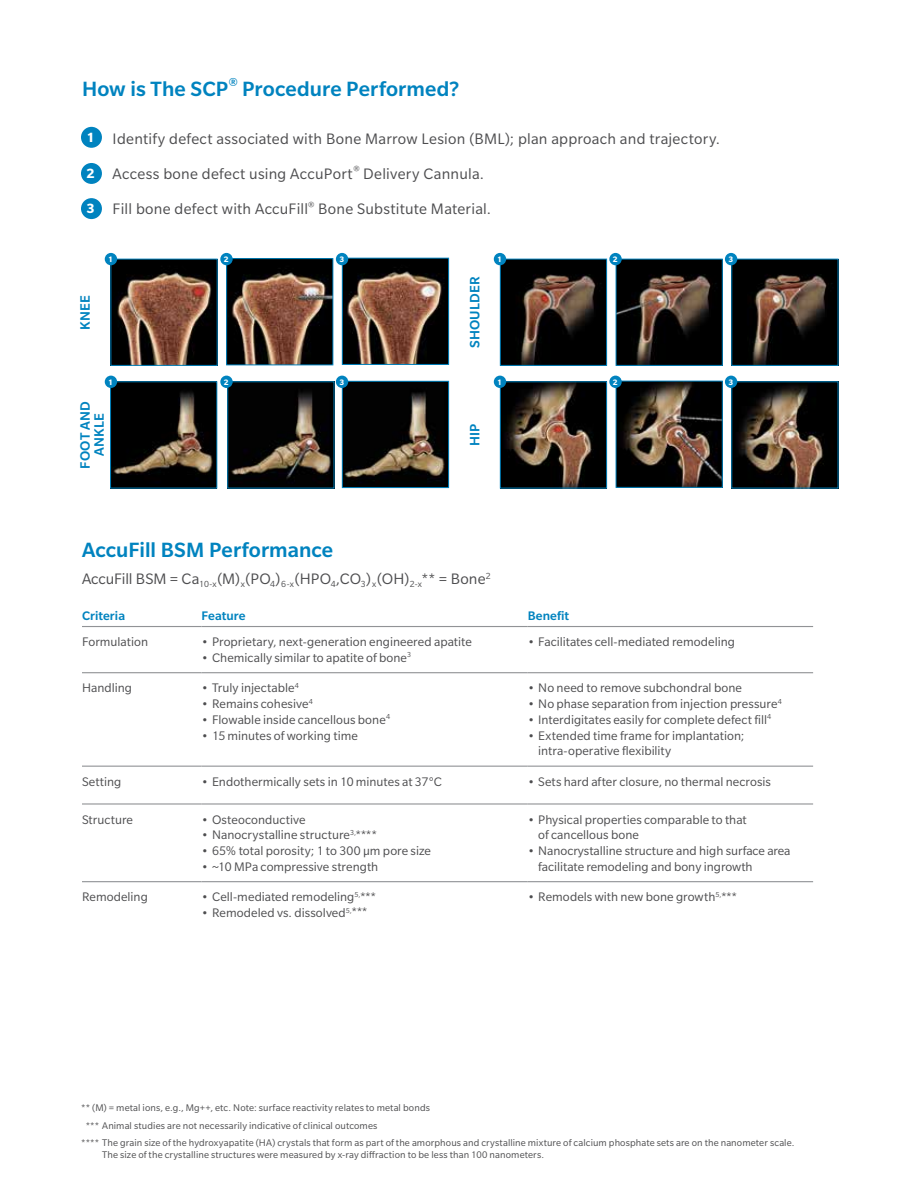
<style>
.page{position:relative;width:918px;height:1188px;background:#fff}
.page>*{position:absolute;margin:0;border:0;box-sizing:border-box;transform-origin:0 0}
.t1{font:500 22.5px "Slate Pro";letter-spacing:.005em;color:#0083bf}
.t2{font:16.5px/35.1px "Slate Pro";letter-spacing:.015em;color:#4d4d4f}
.t3{font:500 14.7px/13.8px "Slate Pro";letter-spacing:.015em;color:#0083bf;text-align:center}
.t4{font:700 14.55px "Slate Pro";color:#fff}
.t5{font:13.5px/15.8px "Slate Pro";letter-spacing:.005em;color:#4d4d4f}
.t6{font:500 13.5px "Slate Pro";letter-spacing:.005em;color:#0083bf}
.t7{font:10.5px "Slate Pro";letter-spacing:.01em;color:#4d4d4f}
.t8{font:700 8.55px "Slate Pro";color:#fff}
</style>
<div class="page">
<hr style="left:82px;top:626px;width:120px;height:1px;background:#919396">
<hr style="left:202px;top:626px;width:326px;height:1px;background:#919396">
<hr style="left:528px;top:626px;width:285px;height:1px;background:#919396">
<hr style="left:82px;top:672px;width:120px;height:1px;background:#919396">
<hr style="left:202px;top:672px;width:326px;height:1px;background:#919396">
<hr style="left:528px;top:672px;width:285px;height:1px;background:#919396">
<hr style="left:82px;top:766px;width:120px;height:1px;background:#919396">
<hr style="left:202px;top:766px;width:326px;height:1px;background:#919396">
<hr style="left:528px;top:766px;width:285px;height:1px;background:#919396">
<hr style="left:82px;top:803px;width:120px;height:2px;background:#919396">
<hr style="left:202px;top:803px;width:326px;height:2px;background:#919396">
<hr style="left:528px;top:803px;width:285px;height:2px;background:#919396">
<hr style="left:82px;top:881px;width:120px;height:1px;background:#919396">
<hr style="left:202px;top:881px;width:326px;height:1px;background:#919396">
<hr style="left:528px;top:881px;width:285px;height:1px;background:#919396">
<img style="left:112px;top:261px;width:104px;height:103px">
<img style="left:228px;top:260px;width:103px;height:103px">
<div style="left:226px;top:258px;width:107px;height:107px;border:1px solid #0083bf"></div>
<img style="left:344px;top:260px;width:103px;height:103px">
<div style="left:342px;top:258px;width:107px;height:107px;border:1px solid #0083bf"></div>
<img style="left:112px;top:383px;width:103px;height:104px">
<div style="left:110px;top:381px;width:107px;height:108px;border:1px solid #0083bf"></div>
<img style="left:229px;top:383px;width:104px;height:104px">
<div style="left:227px;top:381px;width:108px;height:108px;border:1px solid #0083bf"></div>
<img style="left:344px;top:383px;width:103px;height:103px">
<div style="left:342px;top:381px;width:107px;height:107px;border:1px solid #0083bf"></div>
<img style="left:733px;top:261px;width:104px;height:103px">
<div style="left:731px;top:259px;width:108px;height:107px;border:1px solid #0083bf"></div>
<img style="left:502px;top:261px;width:103px;height:103px">
<div style="left:500px;top:259px;width:107px;height:107px;border:1px solid #0083bf"></div>
<img style="left:618px;top:261px;width:103px;height:103px">
<div style="left:616px;top:259px;width:107px;height:107px;border:1px solid #0083bf"></div>
<img style="left:502px;top:383px;width:103px;height:104px">
<div style="left:500px;top:381px;width:107px;height:108px;border:1px solid #0083bf"></div>
<img style="left:618px;top:383px;width:103px;height:103px">
<div style="left:616px;top:381px;width:107px;height:107px;border:1px solid #0083bf"></div>
<img style="left:733px;top:383px;width:104px;height:104px">
<div style="left:731px;top:381px;width:108px;height:108px;border:1px solid #0083bf"></div>
<div style="left:81px;top:127px;width:21px;height:21px;background:#0083bf;border-radius:50%"></div>
<div style="left:81px;top:163px;width:21px;height:21px;background:#0083bf;border-radius:50%"></div>
<div style="left:81px;top:198px;width:21px;height:21px;background:#0083bf;border-radius:50%"></div>
<div style="left:105px;top:253px;width:12px;height:12px;background:#0083bf;border-radius:50%"></div>
<div style="left:494px;top:253px;width:12px;height:12px;background:#0083bf;border-radius:50%"></div>
<div style="left:105px;top:376px;width:12px;height:12px;background:#0083bf;border-radius:50%"></div>
<div style="left:494px;top:376px;width:12px;height:12px;background:#0083bf;border-radius:50%"></div>
<div style="left:220px;top:253px;width:13px;height:12px;background:#0083bf;border-radius:50%"></div>
<div style="left:609px;top:253px;width:13px;height:12px;background:#0083bf;border-radius:50%"></div>
<div style="left:220px;top:376px;width:13px;height:12px;background:#0083bf;border-radius:50%"></div>
<div style="left:609px;top:376px;width:13px;height:12px;background:#0083bf;border-radius:50%"></div>
<div style="left:336px;top:253px;width:12px;height:12px;background:#0083bf;border-radius:50%"></div>
<div style="left:725px;top:253px;width:12px;height:12px;background:#0083bf;border-radius:50%"></div>
<div style="left:336px;top:376px;width:12px;height:12px;background:#0083bf;border-radius:50%"></div>
<div style="left:725px;top:376px;width:12px;height:12px;background:#0083bf;border-radius:50%"></div>
<h1 class="t1" style="left:82px;top:76px;width:379px">How is The SCP<sup>®</sup> Procedure Performed?</h1>
<p class="t2" style="left:113px;top:121px;width:609px">Identify defect associated with Bone Marrow Lesion (BML); plan approach and trajectory.<br>Access bone defect using AccuPort<sup>®</sup> Delivery Cannula.<br>Fill bone defect with AccuFill<sup>®</sup> Bone Substitute Material.</p>
<p class="t4" style="left:87px;top:129px;width:10px">1</p>
<p class="t4" style="left:87px;top:166px;width:10px">2</p>
<p class="t4" style="left:87px;top:201px;width:10px">3</p>
<p class="t3" style="left:78px;top:330px;width:36px;rotate:-90deg">KNEE</p>
<p class="t8" style="left:224px;top:254px;width:6px">2</p>
<p class="t8" style="left:613px;top:254px;width:6px">2</p>
<p class="t8" style="left:339px;top:254px;width:6px">3</p>
<p class="t8" style="left:728px;top:254px;width:6px">3</p>
<p class="t8" style="left:108px;top:254px;width:6px">1</p>
<p class="t8" style="left:497px;top:254px;width:6px">1</p>
<p class="t3" style="left:468px;top:348px;width:74px;rotate:-90deg">SHOULDER</p>
<p class="t8" style="left:224px;top:377px;width:6px">2</p>
<p class="t8" style="left:613px;top:377px;width:6px">2</p>
<p class="t8" style="left:339px;top:377px;width:6px">3</p>
<p class="t8" style="left:728px;top:377px;width:6px">3</p>
<p class="t8" style="left:108px;top:377px;width:6px">1</p>
<p class="t8" style="left:497px;top:377px;width:6px">1</p>
<p class="t3" style="left:78px;top:469px;width:69px;rotate:-90deg">FOOT AND<br>ANKLE</p>
<p class="t3" style="left:468px;top:446px;width:24px;rotate:-90deg">HIP</p>
<h1 class="t1" style="left:82px;top:538px;width:253px">AccuFill BSM Performance</h1>
<p class="t2" style="left:82px;top:561px;width:410px">AccuFill BSM = Ca<sub>10-x</sub>(M)<sub>x</sub>(PO<sub>4</sub>)<sub>6-x</sub>(HPO<sub>4</sub>,CO<sub>3</sub>) <sub>x</sub>(OH)<sub>2-x</sub>** = Bone<sup>2</sup></p>
<p class="t6" style="left:82px;top:608px;width:45px">Criteria</p>
<p class="t6" style="left:202px;top:608px;width:46px">Feature</p>
<p class="t6" style="left:528px;top:608px;width:43px">Benefit</p>
<p class="t5" style="left:82px;top:634px;width:68px">Formulation</p>
<p class="t5" style="left:202px;top:634px;width:272px">• Proprietary, next-generation engineered apatite</p>
<p class="t5" style="left:202px;top:650px;width:211px">• Chemically similar to apatite of bone<sup>3</sup></p>
<p class="t5" style="left:528px;top:634px;width:209px">• Facilitates cell-mediated remodeling</p>
<p class="t5" style="left:82px;top:680px;width:52px">Handling</p>
<p class="t5" style="left:202px;top:680px;width:99px">• Truly injectable<sup>4</sup></p>
<p class="t5" style="left:202px;top:696px;width:113px">• Remains cohesive<sup>4</sup></p>
<p class="t5" style="left:202px;top:712px;width:190px">• Flowable inside cancellous bone<sup>4</sup></p>
<p class="t5" style="left:202px;top:727px;width:158px">• 15 minutes of working time</p>
<p class="t5" style="left:528px;top:680px;width:216px">• No need to remove subchondral bone</p>
<p class="t5" style="left:528px;top:696px;width:256px">• No phase separation from injection pressure<sup>4</sup></p>
<p class="t5" style="left:528px;top:712px;width:245px">• Interdigitates easily for complete defect fill<sup>4</sup></p>
<p class="t5" style="left:538px;top:727px;width:208px;text-indent:-11px">• Extended time frame for implantation; intra-operative flexibility</p>
<p class="t5" style="left:82px;top:774px;width:41px">Setting</p>
<p class="t5" style="left:202px;top:774px;width:242px">• Endothermically sets in 10 minutes at 37°C</p>
<p class="t5" style="left:528px;top:774px;width:245px">• Sets hard after closure, no thermal necrosis</p>
<p class="t5" style="left:82px;top:811px;width:53px">Structure</p>
<p class="t5" style="left:202px;top:811px;width:105px">• Osteoconductive</p>
<p class="t5" style="left:202px;top:827px;width:177px">• Nanocrystalline structure<sup>3,</sup>****</p>
<p class="t5" style="left:202px;top:843px;width:231px">• 65% total porosity; 1 to 300 μm pore size</p>
<p class="t5" style="left:202px;top:859px;width:178px">• ~10 MPa compressive strength</p>
<p class="t5" style="left:538px;top:811px;width:210px;text-indent:-11px">• Physical properties comparable to that of cancellous bone</p>
<p class="t5" style="left:538px;top:843px;width:254px;text-indent:-11px">• Nanocrystalline structure and high surface area facilitate remodeling and bony ingrowth</p>
<p class="t5" style="left:82px;top:889px;width:67px">Remodeling</p>
<p class="t5" style="left:202px;top:889px;width:176px">• Cell-mediated remodeling<sup>5,</sup>***</p>
<p class="t5" style="left:202px;top:905px;width:167px">• Remodeled vs. dissolved<sup>5,</sup>***</p>
<p class="t5" style="left:528px;top:889px;width:211px">• Remodels with new bone growth<sup>5,</sup>***</p>
<p class="t7" style="left:81px;top:1103px;width:350px">** (M) = metal ions, e.g., Mg++, etc. Note: surface reactivity relates to metal bonds</p>
<p class="t7" style="left:86px;top:1120px;width:293px">*** Animal studies are not necessarily indicative of clinical outcomes</p>
<p class="t7" style="left:81px;top:1137px;width:715px">**** The grain size of the hydroxyapatite (HA) crystals that form as part of the amorphous and crystalline mixture of calcium phosphate sets are on the nanometer scale.</p>
<p class="t7" style="left:102px;top:1149px;width:443px">The size of the crystalline structures were measured by x-ray diffraction to be less than 100 nanometers.</p>
</div>
